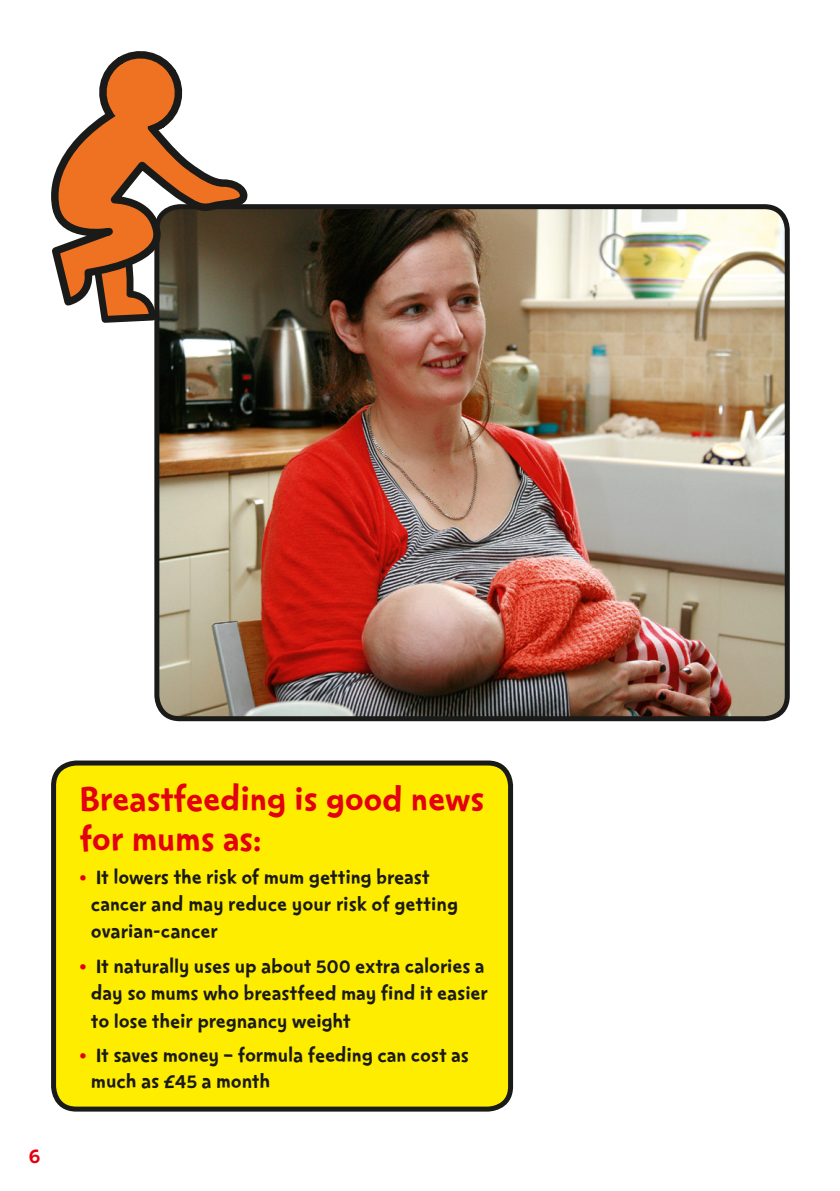
<style>
.page{position:relative;width:840px;height:1191px;background:#fff}
.page>*{position:absolute;margin:0;border:0;box-sizing:border-box;transform-origin:0 0}
.Sub_Head{font:40px/40px "Change 4 Life Text";letter-spacing:-.01em;color:#e3000f}
.t1{font:24px "Change 4 Life Text";color:#e3000f}
.Bullets{font:23px/27px "Change 4 Life Text";letter-spacing:-.01em;color:#1a1a18}
.s1{color:#e3000f}
</style>
<div class="page">
<div style="left:54px;top:763px;width:456px;height:346px;background:#ffed00;border-radius:23px"></div>
<div style="left:51px;top:760px;width:462px;height:351px;border:5px solid #1a1a18;border-radius:23px"></div>
<img style="left:160px;top:207px;width:626px;height:511px">
<div style="left:154px;top:204px;width:635px;height:517px;border:5px solid #1a1a18;border-radius:23px"></div>
<svg style="left:100px;top:311px;width:60px;height:15px"></svg>
<svg style="left:51px;top:119px;width:195px;height:192px"></svg>
<svg style="left:98px;top:51px;width:85px;height:87px"></svg>
<p class="t1" style="left:28px;top:1146px;width:14px">6</p>
<p class="Sub_Head" style="left:79px;top:782px;width:406px">Breastfeeding is good news for mums as:</p>
<p class="Bullets" style="left:91px;top:865px;width:368px;text-indent:-12px"><span class="s1">•</span> It lowers the risk of mum getting breast cancer and may reduce your risk of getting ovarian-cancer</p>
<p class="Bullets" style="left:91px;top:954px;width:398px;text-indent:-12px"><span class="s1">•</span> It naturally uses up about 500 extra calories a day so mums who breastfeed may find it easier to lose their pregnancy weight</p>
<p class="Bullets" style="left:91px;top:1043px;width:379px;line-height:26px;text-indent:-12px"><span class="s1">•</span> It saves money – formula feeding can cost as much as £45 a month</p>
</div>
